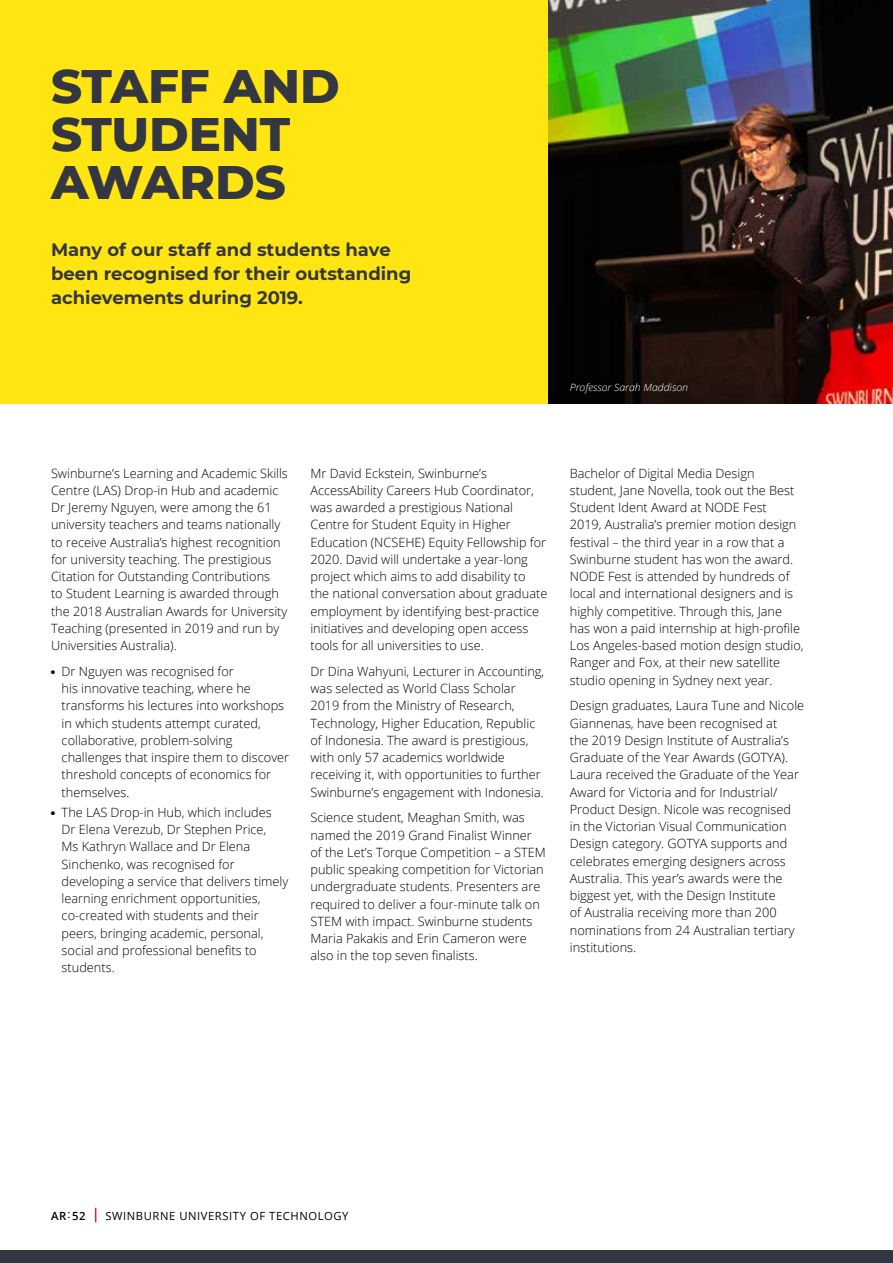
<style>
.page{position:relative;width:893px;height:1263px;background:#fff}
.page>*{position:absolute;margin:0;border:0;box-sizing:border-box;transform-origin:0 0}
.page_heading_-_charc{font:800 48px/48px "Montserrat";color:#343741}
.intro_para_-_main{font:700 18px/24px "Montserrat";color:#343741}
.body_text{font:300 12.75px/17.2px "Open Sans";color:#000}
.t1{font:11.25px "Open Sans";letter-spacing:.05em;color:#000}
.t2{font:600 11.25px "Open Sans";color:#000}
.captions_footnotes{font:italic 300 10.05px "Open Sans";color:#fff;scale:1.05 1}
.s1{font-family:"Univers";font-weight:400;font-size:10.5px}
.s2{font-weight:400}
</style>
<div class="page">
<div style="left:0;top:0;width:549px;height:404px;background:#ffe512"></div>
<img style="left:549px;top:0;width:344px;height:404px">
<svg style="left:95px;top:1208px;width:1px;height:14px"></svg>
<div style="left:0;top:1250px;width:893px;height:13px;background:#343741"></div>
<p class="page_heading_-_charc" style="left:51px;top:59px;width:290px">STAFF AND<br>STUDENT<br>AWARDS</p>
<p class="intro_para_-_main" style="left:51px;top:236px;width:362px">Many of our staff and students have been recognised for their outstanding achievements during 2019.</p>
<p class="captions_footnotes" style="left:570px;top:380px;width:114px">Professor Sarah Maddison</p>
<p class="body_text" style="left:51px;top:464px;width:238px">Swinburne’s Learning and Academic Skills Centre (LAS) Drop-in Hub and academic Dr Jeremy Nguyen, were among the 61 university teachers and teams nationally to receive Australia’s highest recognition for university teaching. The prestigious Citation for Outstanding Contributions<br>to Student Learning is awarded through the 2018 Australian Awards for University Teaching (presented in 2019 and run by Universities Australia).</p>
<p class="body_text" style="left:62px;top:662px;width:229px;text-indent:-11px"><span class="s1">•</span> Dr Nguyen was recognised for<br>his innovative teaching, where he transforms his lectures into workshops in which students attempt curated, collaborative, problem-solving challenges that inspire them to discover threshold concepts of economics for themselves.</p>
<p class="body_text" style="left:62px;top:803px;width:228px;text-indent:-11px"><span class="s1">•</span> The LAS Drop-in Hub, which includes Dr Elena Verezub, Dr Stephen Price,<br>Ms Kathryn Wallace and Dr Elena Sinchenko, was recognised for developing a service that delivers timely learning enrichment opportunities, co‑created with students and their peers, bringing academic, personal, social and professional benefits to students.</p>
<p class="body_text" style="left:310px;top:464px;width:238px">Mr David Eckstein, Swinburne’s AccessAbility Careers Hub Coordinator, was awarded a prestigious National Centre for Student Equity in Higher Education (NCSEHE) Equity Fellowship for 2020. David will undertake a year-long project which aims to add disability to the national conversation about graduate employment by identifying best‑practice initiatives and developing open access tools for all universities to use.</p>
<p class="body_text" style="left:310px;top:662px;width:235px">Dr Dina Wahyuni, Lecturer in Accounting, was selected as World Class Scholar 2019 from the Ministry of Research, Technology, Higher Education, Republic of Indonesia. The award is prestigious, with only 57 academics worldwide receiving it, with opportunities to further Swinburne’s engagement with Indonesia.</p>
<p class="body_text" style="left:310px;top:809px;width:237px">Science student, Meaghan Smith, was named the 2019 Grand Finalist Winner of the Let’s Torque Competition – a STEM public speaking competition for Victorian undergraduate students. Presenters are required to deliver a four-minute talk on STEM with impact. Swinburne students Maria Pakakis and Erin Cameron were also in the top seven finalists.</p>
<p class="body_text" style="left:570px;top:464px;width:235px">Bachelor of Digital Media Design student, Jane Novella, took out the Best Student Ident Award at NODE Fest<br>2019, Australia’s premier motion design festival – the third year in a row that a Swinburne student has won the award.<br>NODE Fest is attended by hundreds of local and international designers and is highly competitive. Through this, Jane has won a paid internship at high-profile Los Angeles-based motion design studio, Ranger and Fox, at their new satellite studio opening in Sydney next year.</p>
<p class="body_text" style="left:570px;top:697px;width:236px">Design graduates, Laura Tune and Nicole Giannenas, have been recognised at<br>the 2019 Design Institute of Australia’s Graduate of the Year Awards (GOTYA).<br>Laura received the Graduate of the Year Award for Victoria and for Industrial/ Product Design. Nicole was recognised in the Victorian Visual Communication Design category. GOTYA supports and celebrates emerging designers across Australia. This year’s awards were the biggest yet, with the Design Institute<br>of Australia receiving more than 200 nominations from 24 Australian tertiary institutions.</p>
<p class="t2" style="left:51px;top:1208px;width:36px">AR<span class="s2">:</span>52</p>
<p class="t1" style="left:105px;top:1208px;width:245px">SWINBURNE UNIVERSITY OF TECHNOLOGY</p>
</div>
